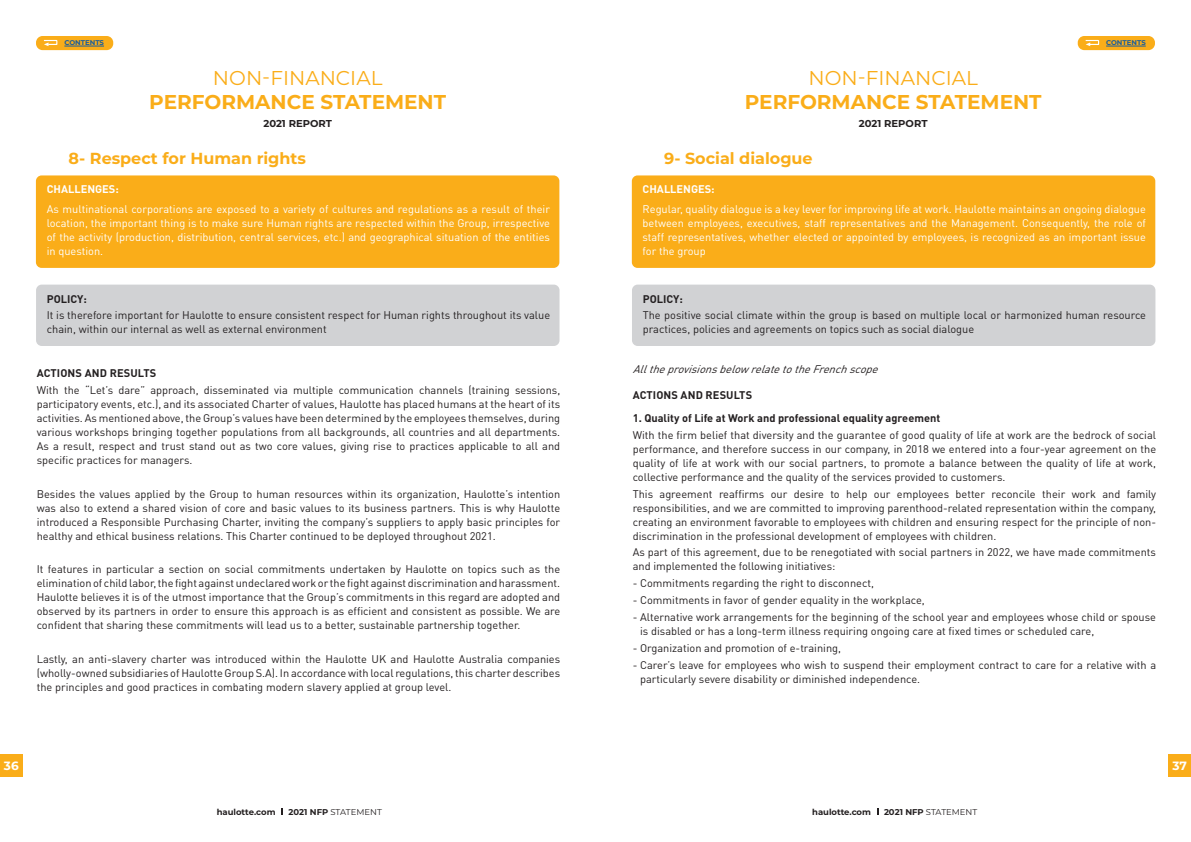
<style>
.page{position:relative;width:1191px;height:842px;background:#fff}
.page>*{position:absolute;margin:0;border:0;box-sizing:border-box;transform-origin:0 0}
.t1{font:700 20px "Montserrat";color:#faad19}
.t2{font:20px "Montserrat";color:#faad19}
.t3{font:700 16px "Montserrat";color:#faad19}
.t4{font:700 12px "Montserrat";color:#fff}
.t5{font:11px/14px "DIN Pro";color:#231f20;text-align:justify}
.t6{font:11px/14px "DIN Pro";color:#fff;text-align:justify}
.t7{font:700 11px "DIN Pro";color:#231f20}
.t8{font:italic 11px "DIN Pro";color:#231f20}
.t9{font:700 11px "DIN Pro";color:#fff}
.t10{font:700 10px "Montserrat";color:#231f20}
.t11{font:8.4px "Montserrat";color:#231f20}
.t12{font:700 8.4px "Montserrat";color:#231f20}
.t13{font:700 6.9px "Montserrat";color:#175d9e}
.s1{font-weight:700}
</style>
<div class="page">
<div style="left:1077px;top:36px;width:78px;height:14px;background:#faad19;border-radius:7px"></div>
<div style="left:36px;top:36px;width:77px;height:14px;background:#faad19;border-radius:7px"></div>
<div style="left:0;top:754px;width:23px;height:23px;background:#faad19"></div>
<div style="left:1168px;top:754px;width:23px;height:23px;background:#faad19"></div>
<svg style="left:281px;top:809px;width:2px;height:6px"></svg>
<hr style="left:1106px;top:46px;width:39px;height:1px;background:#175d9e">
<svg style="left:1085px;top:39px;width:14px;height:7px"></svg>
<hr style="left:64px;top:46px;width:40px;height:1px;background:#175d9e">
<svg style="left:43px;top:39px;width:15px;height:7px"></svg>
<div style="left:36px;top:175px;width:523px;height:93px;background:#faad19;border-radius:6px"></div>
<div style="left:36px;top:285px;width:523px;height:61px;background:#d1d2d4;border-radius:6px"></div>
<div style="left:632px;top:175px;width:523px;height:93px;background:#faad19;border-radius:6px"></div>
<div style="left:632px;top:285px;width:523px;height:61px;background:#d1d2d4;border-radius:6px"></div>
<p class="t13" style="left:64px;top:38px;width:41px">CONTENTS</p>
<p class="t13" style="left:1106px;top:38px;width:41px">CONTENTS</p>
<h1 class="t2" style="left:213px;top:64px;width:171px">NON-FINANCIAL</h1>
<h1 class="t1" style="left:149px;top:88px;width:298px">PERFORMANCE STATEMENT</h1>
<p class="t10" style="left:263px;top:117px;width:70px">2021 REPORT</p>
<h1 class="t2" style="left:808px;top:64px;width:171px">NON-FINANCIAL</h1>
<h1 class="t1" style="left:745px;top:88px;width:298px">PERFORMANCE STATEMENT</h1>
<p class="t10" style="left:859px;top:117px;width:70px">2021 REPORT</p>
<p class="t3" style="left:69px;top:146px;width:239px">8- Respect for Human rights</p>
<p class="t9" style="left:47px;top:182px;width:74px">CHALLENGES:</p>
<p class="t6" style="left:47px;top:201px;width:505px">As multinational corporations are exposed to a variety of cultures and regulations as a result of their location, the important thing is to make sure Human rights are respected within the Group, irrespective of the activity (production, distribution, central services, etc.) and geographical situation of the entities in question.</p>
<p class="t7" style="left:47px;top:291px;width:42px">POLICY:</p>
<p class="t5" style="left:47px;top:308px;width:505px">It is therefore important for Haulotte to ensure consistent respect for Human rights throughout its value chain, within our internal as well as external environment</p>
<p class="t7" style="left:37px;top:366px;width:121px">ACTIONS AND RESULTS</p>
<p class="t5" style="left:37px;top:383px;width:525px">With the “Let’s dare” approach, disseminated via multiple communication channels (training sessions, participatory events, etc.), and its associated Charter of values, Haulotte has placed humans at the heart of its activities. As mentioned above, the Group’s values have been determined by the employees themselves, during various workshops bringing together populations from all backgrounds, all countries and all departments.<br>As a result, respect and trust stand out as two core values, giving rise to practices applicable to all and specific practices for managers.</p>
<p class="t5" style="left:37px;top:486px;width:525px">Besides the values applied by the Group to human resources within its organization, Haulotte’s intention was also to extend a shared vision of core and basic values to its business partners. This is why Haulotte introduced a Responsible Purchasing Charter, inviting the company’s suppliers to apply basic principles for healthy and ethical business relations. This Charter continued to be deployed throughout 2021.</p>
<p class="t5" style="left:37px;top:562px;width:525px">It features in particular a section on social commitments undertaken by Haulotte on topics such as the elimination of child labor, the fight against undeclared work or the fight against discrimination and harassment.<br>Haulotte believes it is of the utmost importance that the Group’s commitments in this regard are adopted and observed by its partners in order to ensure this approach is as efficient and consistent as possible. We are confident that sharing these commitments will lead us to a better, sustainable partnership together.</p>
<p class="t5" style="left:37px;top:652px;width:525px">Lastly, an anti-slavery charter was introduced within the Haulotte UK and Haulotte Australia companies (wholly-owned subsidiaries of Haulotte Group S.A). In accordance with local regulations, this charter describes the principles and good practices in combating modern slavery applied at group level.</p>
<p class="t3" style="left:664px;top:146px;width:150px">9- Social dialogue</p>
<p class="t9" style="left:642px;top:182px;width:74px">CHALLENGES:</p>
<p class="t6" style="left:642px;top:201px;width:505px">Regular, quality dialogue is a key lever for improving life at work. Haulotte maintains an ongoing dialogue between employees, executives, staff representatives and the Management. Consequently, the role of staff representatives, whether elected or appointed by employees, is recognized as an important issue for the group</p>
<p class="t7" style="left:643px;top:291px;width:42px">POLICY:</p>
<p class="t5" style="left:643px;top:308px;width:505px">The positive social climate within the group is based on multiple local or harmonized human resource practices, policies and agreements on topics such as social dialogue</p>
<p class="t8" style="left:632px;top:361px;width:251px">AlltheprovisionsbelowrelatetotheFrenchscope</p>
<p class="t7" style="left:633px;top:388px;width:121px">ACTIONS AND RESULTS</p>
<p class="t7" style="left:632px;top:410px;width:309px">1. Quality of Life at Work and professional equality agreement</p>
<p class="t5" style="left:632px;top:427px;width:525px">With the firm belief that diversity and the guarantee of good quality of life at work are the bedrock of social performance, and therefore success in our company, in 2018 we entered into a four-year agreement on the quality of life at work with our social partners, to promote a balance between the quality of life at work, collective performance and the quality of the services provided to customers.</p>
<p class="t5" style="left:632px;top:486px;width:525px">This agreement reaffirms our desire to help our employees better reconcile their work and family responsibilities, and we are committed to improving parenthood-related representation within the company, creating an environment favorable to employees with children and ensuring respect for the principle of non&shy;discrimination in the professional development of employees with children.</p>
<p class="t5" style="left:632px;top:545px;width:525px">As part of this agreement, due to be renegotiated with social partners in 2022, we have made commitments and implemented the following initiatives:</p>
<p class="t5" style="left:632px;top:576px;width:243px">- Commitments regarding the right to disconnect,</p>
<p class="t5" style="left:632px;top:593px;width:294px">- Commitments in favor of gender equality in the workplace,</p>
<p class="t5" style="left:640px;top:609px;width:517px;text-indent:-7px">- Alternative work arrangements for the beginning of the school year and employees whose child or spouse is disabled or has a long-term illness requiring ongoing care at fixed times or scheduled care,</p>
<p class="t5" style="left:632px;top:640px;width:210px">- Organization and promotion of e-training,</p>
<p class="t5" style="left:640px;top:657px;width:517px;text-indent:-7px">- Carer’s leave for employees who wish to suspend their employment contract to care for a relative with a particularly severe disability or diminished independence.</p>
<p class="t4" style="left:4px;top:757px;width:16px">36</p>
<p class="t4" style="left:1172px;top:757px;width:16px">37</p>
<p class="t12" style="left:217px;top:806px;width:60px">haulotte.com</p>
<p class="t11" style="left:288px;top:806px;width:95px"><span class="s1">2021 NFP</span> STATEMENT</p>
<p class="t12" style="left:812px;top:806px;width:60px">haulotte.com</p>
<p class="t11" style="left:884px;top:806px;width:95px"><span class="s1">2021 NFP</span> STATEMENT</p>
</div>
